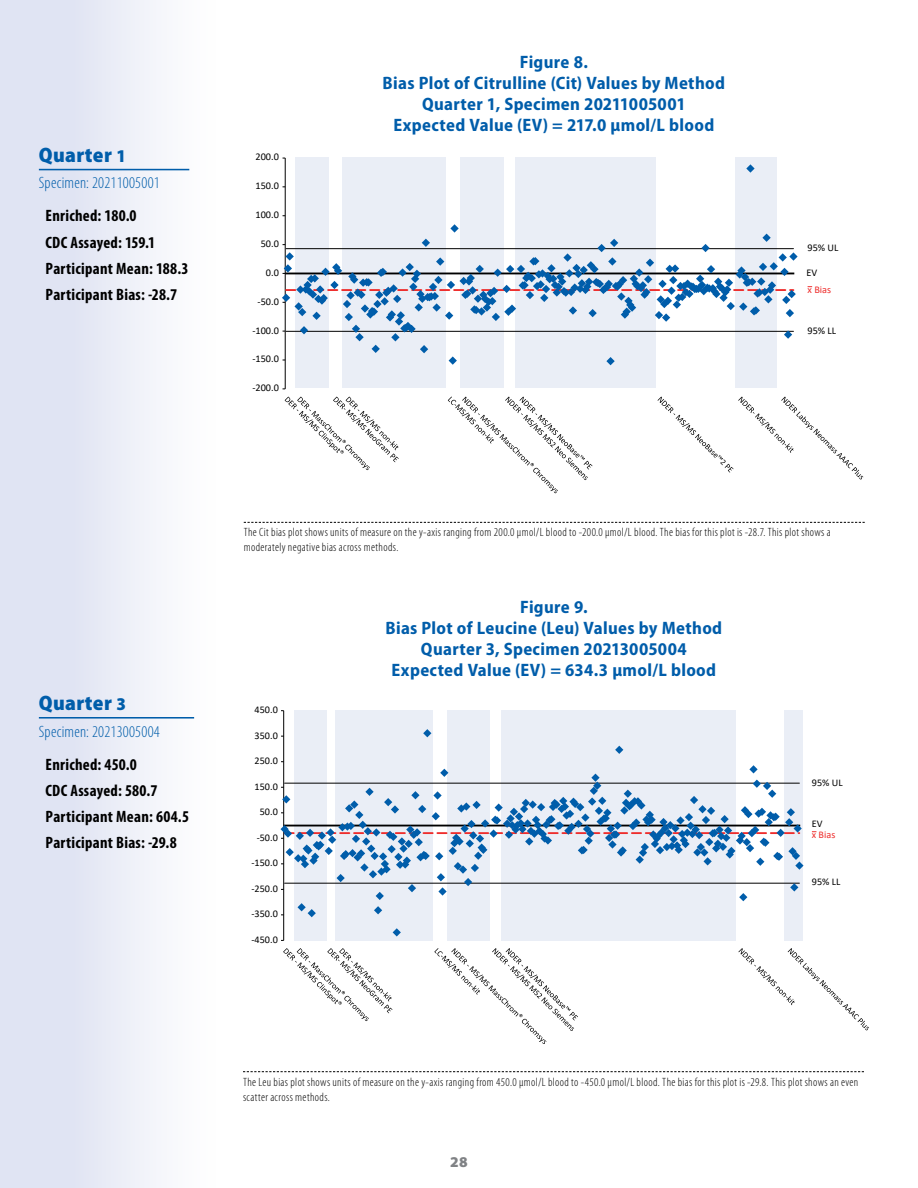
<style>
.page{position:relative;width:918px;height:1188px;background:#fff}
.page>*{position:absolute;margin:0;border:0;box-sizing:border-box;transform-origin:0 0}
.BiasPlot_Header{font:900 semi-condensed 21px "Myriad Pro";letter-spacing:.02em;color:#005daa}
.H3_BiasPlot_Title{font:700 semi-condensed 18px/21px "Myriad Pro";letter-spacing:.02em;color:#005daa;text-align:center}
.BiasPlot_Nested{font:700 condensed 16.5px "Myriad Pro";letter-spacing:.015em;color:#000}
.BiasPlot_subHeader{font:300 condensed 16.5px "Myriad Pro";letter-spacing:.015em;color:#005daa}
.t1{font:900 15px "Myriad Pro";color:#808285}
.P_AltTxt{font:300 condensed 12px/15px "Myriad Pro";letter-spacing:.03em;color:#000}
.t2{font:10.2px "Calibri";color:#000}
.t3{font:10.2px "Calibri";color:#ee2d2c}
.s1{font-size:18px}
</style>
<div class="page">
<div style="left:0;top:0;width:216px;height:1188px;background:linear-gradient(to right,#d9def0,#fdfdfe)"></div>
<img style="left:282px;top:157px;width:582px;height:337px">
<hr style="left:39px;top:169px;width:150px;height:1px;background:#005daa">
<svg style="left:244px;top:522px;width:621px;height:1px"></svg>
<img style="left:280px;top:710px;width:589px;height:334px">
<hr style="left:39px;top:717px;width:155px;height:2px;background:#005daa">
<svg style="left:243px;top:1071px;width:621px;height:1px"></svg>
<h4 class="BiasPlot_Header" style="left:39px;top:143px;width:89px">Quarter <span class="s1">1</span></h4>
<p class="t2" style="left:255px;top:150px;width:25px">200.0</p>
<h4 class="BiasPlot_subHeader" style="left:39px;top:174px;width:122px">Specimen: 20211005001</h4>
<p class="BiasPlot_Nested" style="left:46px;top:207px;width:93px">Enriched: 180.0</p>
<p class="BiasPlot_Nested" style="left:46px;top:233px;width:111px">CDC Assayed: 159.1</p>
<p class="BiasPlot_Nested" style="left:46px;top:259px;width:145px">Participant Mean: 188.3</p>
<p class="BiasPlot_Nested" style="left:46px;top:285px;width:133px">Participant Bias: -28.7</p>
<p class="t2" style="left:255px;top:179px;width:25px">150.0</p>
<p class="t2" style="left:255px;top:208px;width:25px">100.0</p>
<p class="t2" style="left:261px;top:236px;width:20px">50.0</p>
<p class="t2" style="left:266px;top:265px;width:14px">0.0</p>
<p class="t2" style="left:258px;top:294px;width:23px">-50.0</p>
<p class="t2" style="left:252px;top:323px;width:28px">-100.0</p>
<p class="t2" style="left:252px;top:352px;width:28px">-150.0</p>
<p class="t2" style="left:252px;top:381px;width:28px">-200.0</p>
<h3 class="H3_BiasPlot_Title" style="left:520px;top:51px;width:70px">Figure 8.</h3>
<h3 class="H3_BiasPlot_Title" style="left:383px;top:72px;width:344px">Bias Plot of Citrulline (Cit) Values by Method</h3>
<h3 class="H3_BiasPlot_Title" style="left:393px;top:93px;width:323px">Quarter 1, Specimen 20211005001<br>Expected Value (EV) = 217.0 µmol/L blood</h3>
<p class="t2" style="left:808px;top:241px;width:32px">95% UL</p>
<p class="t2" style="left:807px;top:265px;width:12px">EV</p>
<p class="t3" style="left:808px;top:283px;width:25px">x Bias</p>
<p class="t2" style="left:808px;top:324px;width:30px">95% LL</p>
<p class="P_AltTxt" style="left:244px;top:525px;width:589px">The Cit bias plot shows units of measure on the y-axis ranging from 200.0 µmol/L blood to -200.0 µmol/L blood. The bias for this plot is -28.7. This plot shows a moderately negative bias across methods.</p>
<h4 class="BiasPlot_Header" style="left:39px;top:691px;width:89px">Quarter <span class="s1">3</span></h4>
<p class="t2" style="left:255px;top:703px;width:25px">450.0</p>
<h4 class="BiasPlot_subHeader" style="left:39px;top:722px;width:122px">Specimen: 20213005004</h4>
<p class="BiasPlot_Nested" style="left:46px;top:755px;width:93px">Enriched: 450.0</p>
<p class="BiasPlot_Nested" style="left:46px;top:781px;width:113px">CDC Assayed: 580.7</p>
<p class="BiasPlot_Nested" style="left:46px;top:807px;width:145px">Participant Mean: 604.5</p>
<p class="BiasPlot_Nested" style="left:46px;top:834px;width:133px">Participant Bias: -29.8</p>
<p class="t2" style="left:255px;top:728px;width:25px">350.0</p>
<p class="t2" style="left:255px;top:754px;width:25px">250.0</p>
<p class="t2" style="left:255px;top:779px;width:25px">150.0</p>
<p class="t2" style="left:260px;top:805px;width:20px">50.0</p>
<p class="t2" style="left:257px;top:830px;width:23px">-50.0</p>
<p class="t2" style="left:252px;top:856px;width:28px">-150.0</p>
<p class="t2" style="left:252px;top:881px;width:28px">-250.0</p>
<p class="t2" style="left:252px;top:907px;width:28px">-350.0</p>
<p class="t2" style="left:252px;top:932px;width:28px">-450.0</p>
<h3 class="H3_BiasPlot_Title" style="left:520px;top:597px;width:69px">Figure 9.</h3>
<h3 class="H3_BiasPlot_Title" style="left:386px;top:618px;width:338px">Bias Plot of Leucine (Leu) Values by Method</h3>
<h3 class="H3_BiasPlot_Title" style="left:392px;top:639px;width:326px">Quarter 3, Specimen 20213005004<br>Expected Value (EV) = 634.3 µmol/L blood</h3>
<p class="t2" style="left:812px;top:775px;width:32px">95% UL</p>
<p class="t2" style="left:812px;top:816px;width:12px">EV</p>
<p class="t3" style="left:812px;top:828px;width:25px">x Bias</p>
<p class="t2" style="left:812px;top:875px;width:30px">95% LL</p>
<p class="P_AltTxt" style="left:243px;top:1074px;width:617px">The Leu bias plot shows units of measure on the y-axis ranging from 450.0 µmol/L blood to -450.0 µmol/L blood. The bias for this plot is -29.8. This plot shows an even scatter across methods.</p>
<p class="t1" style="left:450px;top:1153px;width:19px">28</p>
</div>
